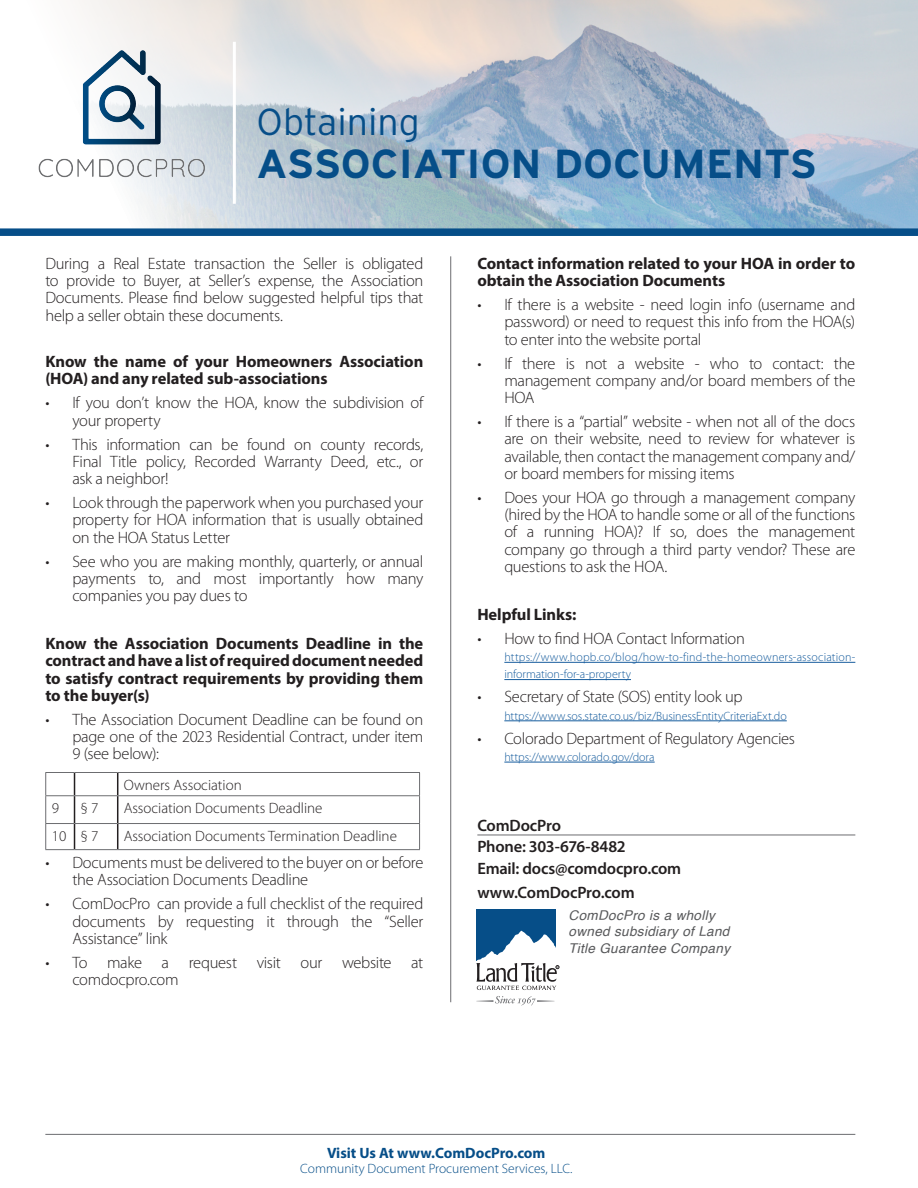
<style>
.page{position:relative;width:918px;height:1188px;background:#fff}
.page>*{position:absolute;margin:0;border:0;box-sizing:border-box;transform-origin:0 0}
.t1{font:700 40.5px "Interstate";color:#064e88}
.t2{font:300 37.5px "Interstate";color:#064e88}
.t3{font:300 16.5px/17.2px "Myriad Pro";letter-spacing:-.02em;color:#231f20;text-align:justify}
.t4{font:700 16.5px/17.2px "Myriad Pro";letter-spacing:-.01em;color:#231f20}
.t5{font:600 16.5px "Myriad Pro";letter-spacing:-.01em;color:#231f20}
.t6{font:300 15px "Myriad Pro";color:#231f20}
.t7{font:700 15px "Myriad Pro";color:#064e88}
.t8{font:italic 13.5px/16.5px "Helvetica";letter-spacing:.025em;color:#57585a}
.t9{font:300 13.5px "Myriad Pro";color:#064e88}
.t10{font:300 12px/17.2px "Myriad Pro";color:#175d9e}
</style>
<div class="page">
<hr style="left:450px;top:256px;width:1px;height:746px;background:#6c6d70">
<svg style="left:74px;top:773px;width:1px;height:76px"></svg>
<svg style="left:117px;top:773px;width:1px;height:76px"></svg>
<hr style="left:45px;top:772px;width:30px;height:1px;background:#6c6d70">
<hr style="left:75px;top:772px;width:43px;height:1px;background:#6c6d70">
<hr style="left:118px;top:772px;width:302px;height:1px;background:#6c6d70">
<hr style="left:45px;top:795px;width:30px;height:1px;background:#6c6d70">
<hr style="left:75px;top:795px;width:43px;height:1px;background:#6c6d70">
<hr style="left:118px;top:795px;width:302px;height:1px;background:#6c6d70">
<hr style="left:45px;top:823px;width:30px;height:1px;background:#6c6d70">
<svg style="left:45px;top:773px;width:1px;height:76px"></svg>
<hr style="left:75px;top:823px;width:43px;height:1px;background:#6c6d70">
<hr style="left:118px;top:823px;width:302px;height:1px;background:#6c6d70">
<svg style="left:419px;top:773px;width:1px;height:76px"></svg>
<hr style="left:45px;top:849px;width:30px;height:1px;background:#6c6d70">
<hr style="left:75px;top:849px;width:43px;height:1px;background:#6c6d70">
<hr style="left:118px;top:849px;width:302px;height:1px;background:#6c6d70">
<hr style="left:504px;top:662px;width:351px;height:1px;background:#175d9e">
<hr style="left:504px;top:679px;width:127px;height:1px;background:#175d9e">
<hr style="left:504px;top:721px;width:283px;height:1px;background:#175d9e">
<hr style="left:504px;top:762px;width:151px;height:1px;background:#175d9e">
<hr style="left:477px;top:835px;width:378px;height:1px;background:#6c6d70">
<img style="left:78px;top:0;width:840px;height:228px">
<hr style="left:45px;top:1134px;width:810px;height:1px;background:#6c6d70">
<div style="left:0;top:228px;width:918px;height:8px;background:#064e88"></div>
<img style="left:38px;top:41px;width:171px;height:138px">
<hr style="left:233px;top:42px;width:3px;height:162px;background:#fff">
<div style="left:477px;top:910px;width:79px;height:51px;background:#064e88"></div>
<svg style="left:476px;top:996px;width:79px;height:9px"></svg>
<svg style="left:476px;top:931px;width:83px;height:59px"></svg>
<p class="t2" style="left:257px;top:101px;width:165px">Obtaining</p>
<p class="t1" style="left:257px;top:141px;width:562px">ASSOCIATION DOCUMENTS</p>
<p class="t3" style="left:45px;top:255px;width:380px">During a Real Estate transaction the Seller is obligated to provide to Buyer, at Seller’s expense, the Association Documents. Please find below suggested helpful tips that help a seller obtain these documents.</p>
<p class="t4" style="left:45px;top:352px;width:379px">Know the name of your Homeowners Association (HOA) and any related sub-associations</p>
<p class="t3" style="left:72px;top:395px;width:352px;text-indent:-27px">• If you don’t know the HOA, know the subdivision of your property</p>
<p class="t3" style="left:72px;top:436px;width:353px;text-indent:-27px">• This information can be found on county records, Final Title policy, Recorded Warranty Deed, etc., or ask a neighbor!</p>
<p class="t3" style="left:72px;top:494px;width:353px;text-indent:-27px">• Look through the paperwork when you purchased your property for HOA information that is usually obtained on the HOA Status Letter</p>
<p class="t3" style="left:72px;top:553px;width:353px;text-indent:-27px">• See who you are making monthly, quarterly, or annual payments to, and most importantly how many companies you pay dues to</p>
<p class="t4" style="left:45px;top:634px;width:380px;text-align:justify">Know the Association Documents Deadline in the contract and have a list of required document needed to satisfy contract requirements by providing them to the buyer(s)</p>
<p class="t3" style="left:72px;top:711px;width:353px;text-indent:-27px">• The Association Document Deadline can be found on page one of the 2023 Residential Contract, under item 9 (see below):</p>
<p class="t6" style="left:124px;top:777px;width:120px">Owners Association</p>
<p class="t6" style="left:52px;top:800px;width:9px">9</p>
<p class="t6" style="left:81px;top:800px;width:19px">§ 7</p>
<p class="t6" style="left:124px;top:800px;width:200px">Association Documents Deadline</p>
<p class="t6" style="left:52px;top:828px;width:16px">10</p>
<p class="t6" style="left:81px;top:828px;width:19px">§ 7</p>
<p class="t6" style="left:124px;top:828px;width:275px">Association Documents Termination Deadline</p>
<p class="t3" style="left:72px;top:854px;width:353px;text-indent:-27px">• Documents must be delivered to the buyer on or before the Association Documents Deadline</p>
<p class="t3" style="left:72px;top:895px;width:352px;text-indent:-27px">• ComDocPro can provide a full checklist of the required documents by requesting it through the “Seller Assistance” link</p>
<p class="t3" style="left:72px;top:954px;width:353px;text-indent:-27px">• To make a request visit our website at comdocpro.com</p>
<p class="t4" style="left:477px;top:254px;width:379px">Contact information related to your HOA in order to obtain the Association Documents</p>
<p class="t3" style="left:504px;top:296px;width:352px;text-indent:-27px">• If there is a website - need login info (username and password) or need to request this info from the HOA(s) to enter into the website portal</p>
<p class="t3" style="left:504px;top:355px;width:353px;text-indent:-27px">• If there is not a website - who to contact: the management company and/or board members of the HOA</p>
<p class="t3" style="left:504px;top:413px;width:353px;text-indent:-27px">• If there is a “partial” website - when not all of the docs are on their website, need to review for whatever is available, then contact the management company and/ or board members for missing items</p>
<p class="t3" style="left:504px;top:489px;width:353px;text-indent:-27px">• Does your HOA go through a management company (hired by the HOA to handle some or all of the functions of a running HOA)? If so, does the management company go through a third party vendor? These are questions to ask the HOA.</p>
<p class="t4" style="left:477px;top:605px;width:101px">Helpful Links:</p>
<p class="t3" style="left:477px;top:630px;width:269px">• How to find HOA Contact Information</p>
<p class="t10" style="left:504px;top:649px;width:352px">https://www.hopb.co/blog/how-to-find-the-homeowners-association&shy;information-for-a-property</p>
<p class="t3" style="left:477px;top:689px;width:267px">• Secretary of State (SOS) entity look up</p>
<p class="t10" style="left:504px;top:707px;width:284px">https://www.sos.state.co.us/biz/BusinessEntityCriteriaExt.do</p>
<p class="t3" style="left:477px;top:730px;width:319px">• Colorado Department of Regulatory Agencies</p>
<p class="t10" style="left:504px;top:748px;width:152px">https://www.colorado.gov/dora</p>
<p class="t5" style="left:477px;top:815px;width:85px">ComDocPro</p>
<p class="t5" style="left:477px;top:836px;width:150px">Phone: 303-676-8482</p>
<p class="t5" style="left:477px;top:858px;width:205px">Email: docs@comdocpro.com</p>
<p class="t5" style="left:477px;top:882px;width:159px">www.ComDocPro.com</p>
<p class="t8" style="left:569px;top:907px;width:163px">ComDocPro is a wholly owned subsidiary of Land<br>Title Guarantee Company</p>
<p class="t7" style="left:327px;top:1143px;width:220px">Visit Us At www.ComDocPro.com</p>
<p class="t9" style="left:300px;top:1161px;width:274px">Community Document Procurement Services, LLC.</p>
</div>
